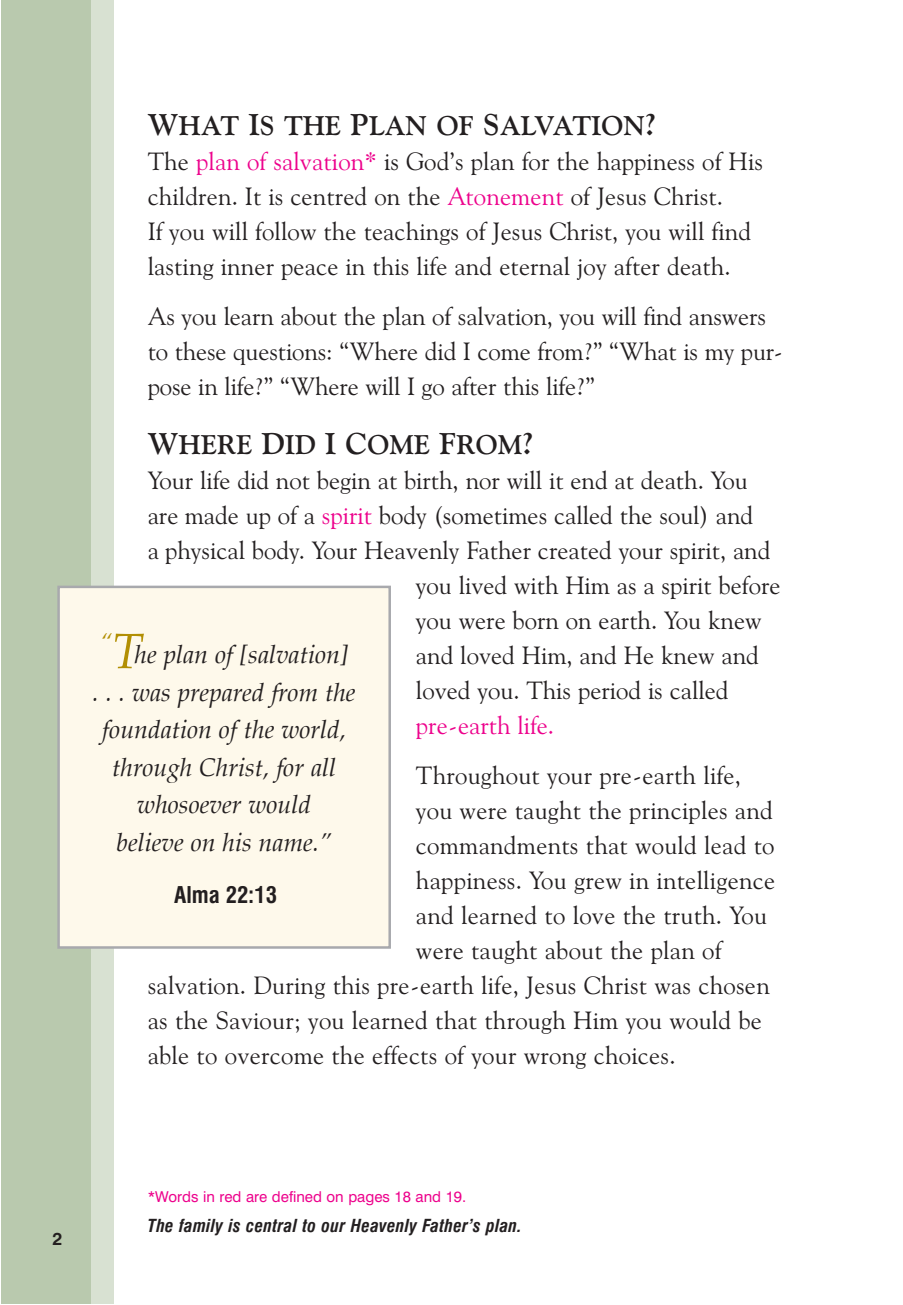
<style>
.page{position:relative;width:903px;height:1305px;background:#fff}
.page>*{position:absolute;margin:0;border:0;box-sizing:border-box;transform-origin:0 0}
.t1{font:700 27px "Goudy Old Style BT";letter-spacing:.01em;color:#231f20}
.t2{font:25px/35px "Goudy Old Style BT";letter-spacing:.005em;color:#231f20}
.t3{font:italic 25px/37.5px "Palatino";color:#231f20;text-align:center}
.t4{font:25px "Goudy Old Style BT";color:#ed028c}
.t5{font:700 condensed 22.5px "Swiss 721 BT";color:#231f20}
.t6{font:italic 700 condensed 17.5px "Swiss 721 BT";letter-spacing:.015em;color:#231f20}
.t7{font:700 17.5px "Swiss 721 BT";color:#231f20}
.t8{font:15px "Swiss 721 BT";color:#ed028c}
.s1{font-size:30px}
.s2{color:#ed028c}
.s3{font-size:50px;color:#b28f03}
</style>
<div class="page">
<div style="left:1px;top:0;width:113px;height:1303px;background:#b9c9ae"></div>
<div style="left:91px;top:0;width:23px;height:1303px;background:#d8e1d2"></div>
<div style="left:59px;top:587px;width:330px;height:360px;background:#fef9eb"></div>
<div style="left:57px;top:585px;width:334px;height:363px;border:2px solid #a8a9ad"></div>
<p class="t1" style="left:148px;top:115px;width:510px"><span class="s1">W</span>HAT <span class="s1">I</span>S THE <span class="s1">P</span>LAN OF <span class="s1">S</span>ALVATION<span class="s1">?</span></p>
<p class="t2" style="left:148px;top:146px;width:616px">The <span class="s2">plan of salvation*</span> is God’s plan for the happiness of His children. It is centred on the <span class="s2">Atonement</span> of Jesus Christ.<br>If you will follow the teachings of Jesus Christ, you will find lasting inner peace in this life and eternal joy after death.</p>
<p class="t2" style="left:148px;top:300px;width:636px">As you learn about the plan of salvation, you will find answers to these questions: “Where did I come from?” “What is my pur&shy;pose in life?” “Where will I go after this life?”</p>
<p class="t1" style="left:148px;top:434px;width:387px"><span class="s1">W</span>HERE <span class="s1">D</span>ID <span class="s1">I C</span>OME <span class="s1">F</span>ROM<span class="s1">?</span></p>
<p class="t2" style="left:148px;top:465px;width:601px">Your life did not begin at birth, nor will it end at death. You</p>
<p class="t2" style="left:148px;top:500px;width:606px">are made up of a <span class="s2">spirit</span> body (sometimes called the soul) and</p>
<p class="t2" style="left:148px;top:535px;width:624px">a physical body. Your Heavenly Father created your spirit, and</p>
<p class="t2" style="left:416px;top:570px;width:366px">you lived with Him as a spirit before</p>
<p class="t2" style="left:416px;top:605px;width:347px">you were born on earth. You knew</p>
<p class="t2" style="left:416px;top:640px;width:344px">and loved Him, and He knew and</p>
<p class="t2" style="left:416px;top:675px;width:314px">loved you. This period is called</p>
<p class="t4" style="left:416px;top:715px;width:140px">pre-earth life.</p>
<p class="t2" style="left:416px;top:759px;width:326px">Throughout your pre-earth life,</p>
<p class="t2" style="left:416px;top:794px;width:358px">you were taught the principles and</p>
<p class="t2" style="left:416px;top:829px;width:360px">commandments that would lead to</p>
<p class="t2" style="left:416px;top:864px;width:360px">happiness. You grew in intelligence</p>
<p class="t2" style="left:416px;top:899px;width:352px">and learned to love the truth. You</p>
<p class="t2" style="left:416px;top:934px;width:307px">were taught about the plan of</p>
<p class="t2" style="left:148px;top:969px;width:623px">salvation. During this pre-earth life, Jesus Christ was chosen</p>
<p class="t2" style="left:148px;top:1004px;width:615px">as the Saviour; you learned that through Him you would be</p>
<p class="t2" style="left:148px;top:1039px;width:529px">able to overcome the effects of your wrong choices.</p>
<p class="t3" style="left:93px;top:635px;width:264px"><sup>“</sup><span class="s3">T</span>he plan of [salvation]<br>. . . was prepared from the foundation of the world, through Christ, for all whosoever would<br>believe on his name.”</p>
<p class="t5" style="left:174px;top:885px;width:104px">Alma 22:13</p>
<p class="t7" style="left:52px;top:1231px;width:11px">2</p>
<p class="t8" style="left:148px;top:1190px;width:320px">*Words in red are defined on pages 18 and 19.</p>
<p class="t6" style="left:148px;top:1218px;width:375px">The family is central to our Heavenly Father’s plan.</p>
</div>
